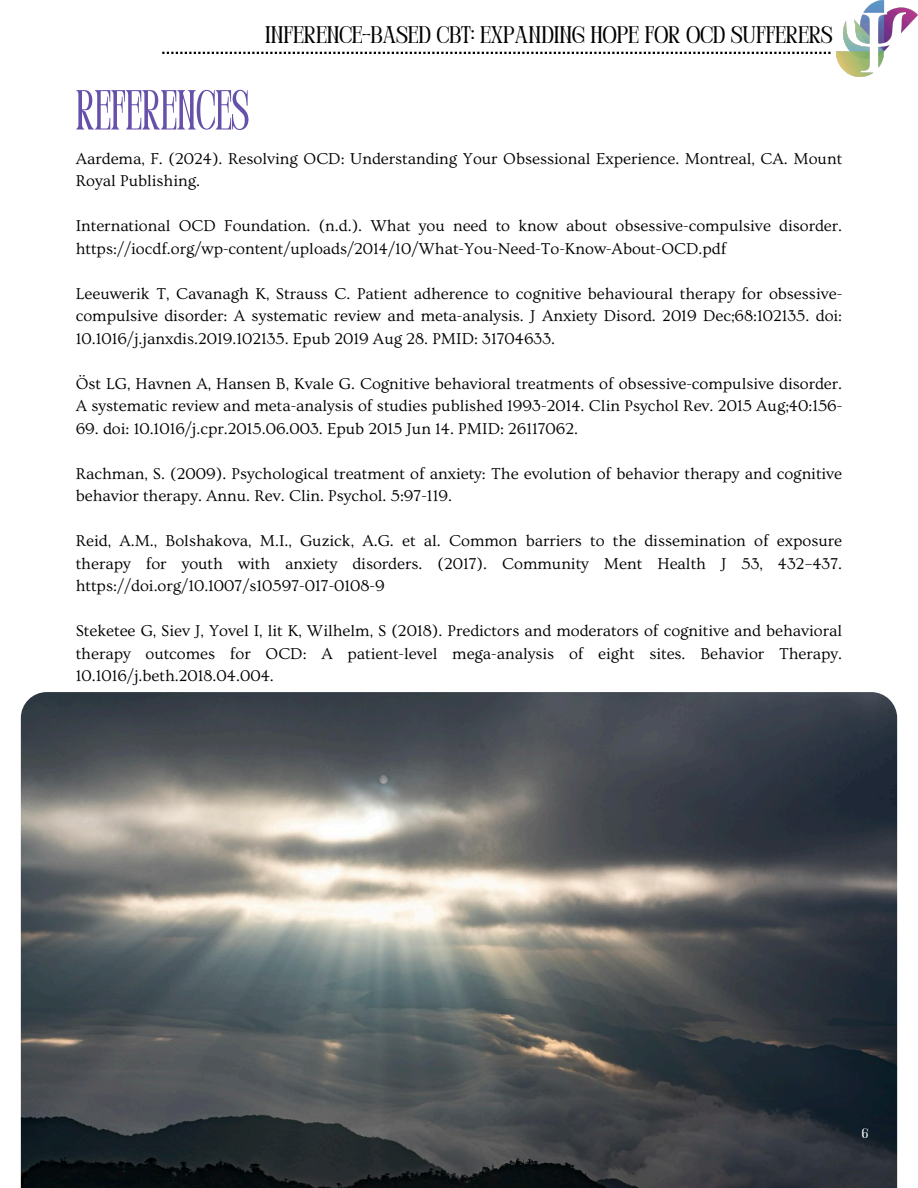
<style>
.page{position:relative;width:918px;height:1188px;background:#fff}
.page>*{position:absolute;margin:0;border:0;box-sizing:border-box;transform-origin:0 0}
.t1{font:condensed 56.25px "Perandoryv 2";color:#6650aa}
.t2{font:24px "Perandoryv 2";color:#000}
.t3{font:16.5px/22.5px "Ovo";color:#000001}
.t4{font:13.65px "Perandoryv 2";color:#fff}
</style>
<div class="page">
<img style="left:21px;top:692px;width:876px;height:496px">
<img style="left:837px;top:0;width:81px;height:76px">
<svg style="left:162px;top:52px;width:669px;height:2px"></svg>
<p class="t2" style="left:265px;top:25px;width:569px">INFERENCE-BASED CBT: EXPANDING HOPE FOR OCD SUFFERERS</p>
<h2 class="t1" style="left:76px;top:87px;width:175px">REFERENCES</h2>
<p class="t3" style="left:76px;top:148px;width:768px">Aardema, F. (2024). Resolving OCD: Understanding Your Obsessional Experience. Montreal, CA. Mount<br>Royal Publishing.</p>
<p class="t3" style="left:76px;top:215px;width:768px">International OCD Foundation. (n.d.). What you need to know about obsessive-compulsive disorder. https://iocdf.org/wp-content/uploads/2014/10/What-You-Need-To-Know-About-OCD.pdf</p>
<h1 class="t3" style="left:76px;top:283px;width:768px;text-align:justify">Leeuwerik T, Cavanagh K, Strauss C. Patient adherence to cognitive behavioural therapy for obsessive&shy;compulsive disorder: A systematic review and meta-analysis. J Anxiety Disord. 2019 Dec;68:102135. doi:<br>10.1016/j.janxdis.2019.102135. Epub 2019 Aug 28. PMID: 31704633.</h1>
<p class="t3" style="left:76px;top:373px;width:768px">Öst LG, Havnen A, Hansen B, Kvale G. Cognitive behavioral treatments of obsessive-compulsive disorder.<br>A systematic review and meta-analysis of studies published 1993-2014. Clin Psychol Rev. 2015 Aug;40:156-</p>
<p class="t3" style="left:76px;top:418px;width:504px">69. doi: 10.1016/j.cpr.2015.06.003. Epub 2015 Jun 14. PMID: 26117062.</p>
<p class="t3" style="left:76px;top:463px;width:768px">Rachman, S. (2009). Psychological treatment of anxiety: The evolution of behavior therapy and cognitive behavior therapy. Annu. Rev. Clin. Psychol. 5:97-119.</p>
<p class="t3" style="left:76px;top:530px;width:768px;text-align:justify">Reid, A.M., Bolshakova, M.I., Guzick, A.G. et al. Common barriers to the dissemination of exposure therapy for youth with anxiety disorders. (2017). Community Ment Health J 53, 432–437. https://doi.org/10.1007/s10597-017-0108-9</p>
<p class="t3" style="left:76px;top:620px;width:768px;text-align:justify">Steketee G, Siev J, Yovel I, lit K, Wilhelm, S (2018). Predictors and moderators of cognitive and behavioral therapy outcomes for OCD: A patient-level mega-analysis of eight sites. Behavior Therapy.<br>10.1016/j.beth.2018.04.004.</p>
<p class="t4" style="left:862px;top:1128px;width:7px">6</p>
</div>
